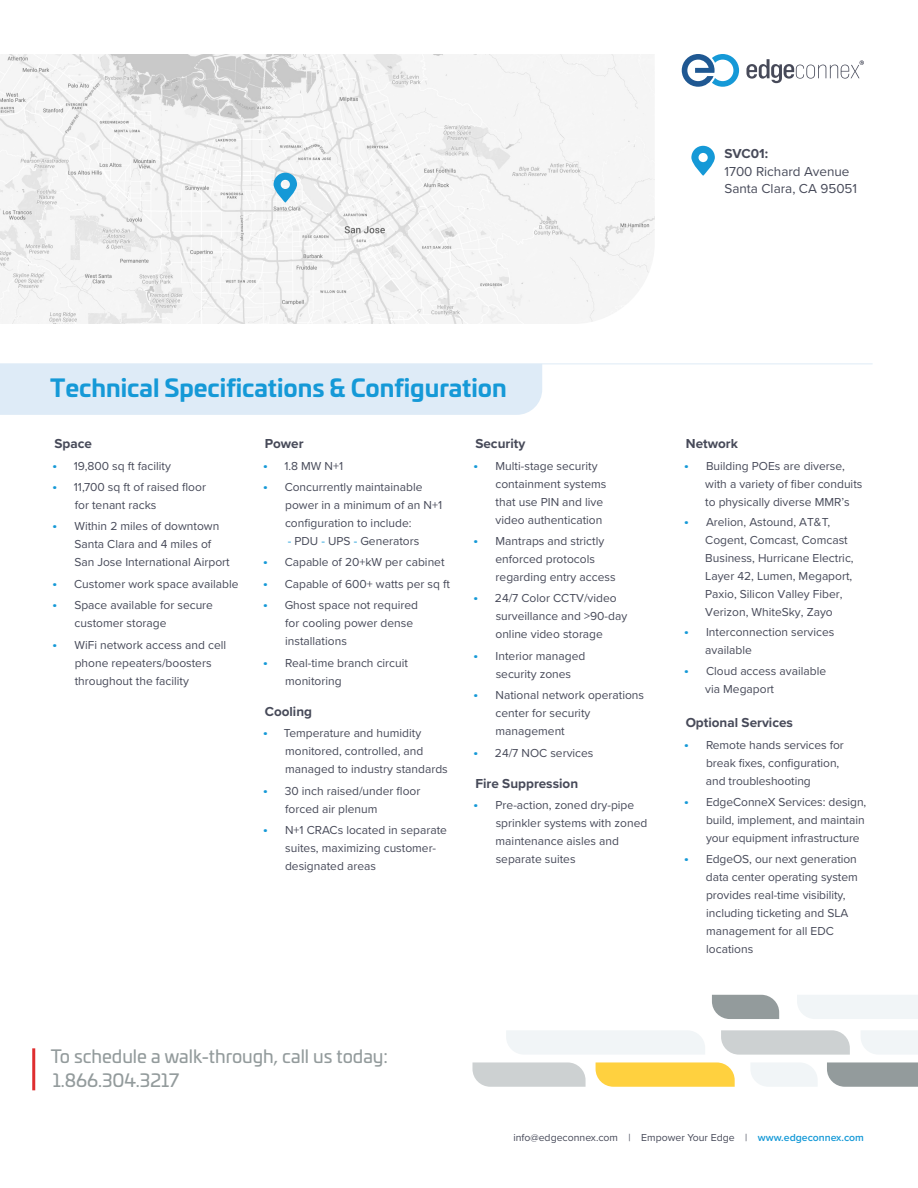
<style>
.page{position:relative;width:918px;height:1188px;background:#fff}
.page>*{position:absolute;margin:0;border:0;box-sizing:border-box;transform-origin:0 0}
.Section_Header_w__Ba{font:700 24px "Univia Pro";color:#1599d7}
.Callout{font:18px/24px "Univia Pro";color:#939b9c}
.Paragraph_Header{font:700 13.5px "Proxima Nova";color:#474a59}
.Body_Copy{font:13.5px/18px "Proxima Nova";color:#474a59}
.t1{font:12px/18px "Proxima Nova";color:#474a59}
.t2{font:10.5px "Proxima Nova";color:#474a59}
.s1{font-weight:700}
.s2{font-family:"Univia Pro";color:#1599d7}
.s3{color:#1599d7}
.s4{font-weight:600;color:#1599d7}
</style>
<div class="page">
<svg style="left:827px;top:1062px;width:91px;height:25px;background:#99a0a1"></svg>
<svg style="left:751px;top:1063px;width:66px;height:24px"></svg>
<svg style="left:721px;top:1030px;width:129px;height:25px;background:#d0d4d5"></svg>
<svg style="left:861px;top:1031px;width:57px;height:23px"></svg>
<div style="left:797px;top:995px;width:121px;height:24px;background:#f1f5f7"></div>
<svg style="left:712px;top:995px;width:67px;height:24px;background:#9ba2a3"></svg>
<svg style="left:473px;top:1062px;width:113px;height:25px;background:#d0d4d5"></svg>
<svg style="left:596px;top:1062px;width:139px;height:25px;background:#ffd44c"></svg>
<div style="left:506px;top:1031px;width:199px;height:23px;background:#f1f5f7"></div>
<div style="left:0;top:365px;width:542px;height:50px;background:#deebf7"></div>
<hr style="left:0;top:364px;width:873px;height:1px;background:#deebf7">
<hr style="left:32px;top:1048px;width:3px;height:42px;background:#df2e2f">
<svg style="left:691px;top:146px;width:24px;height:30px"></svg>
<svg style="left:682px;top:54px;width:57px;height:33px"></svg>
<svg style="left:746px;top:59px;width:118px;height:24px"></svg>
<img style="left:0;top:54px;width:655px;height:270px">
<svg style="left:274px;top:173px;width:23px;height:30px"></svg>
<p class="Body_Copy" style="left:724px;top:143px;width:127px"><span class="s1">SVC01:<br></span>1700 Richard Avenue</p>
<p class="Body_Copy" style="left:724px;top:179px;width:134px">Santa Clara, CA 95051</p>
<p class="Section_Header_w__Ba" style="left:50px;top:368px;width:458px">Technical Specifications &amp; Configuration</p>
<p class="Paragraph_Header" style="left:54px;top:434px;width:39px">Space</p>
<p class="t1" style="left:52px;top:456px;width:121px"><span class="s2">•</span> 19,800 sq ft facility</p>
<p class="t1" style="left:75px;top:478px;width:133px;text-indent:-23px"><span class="s2">•</span> 11,700 sq ft of raised floor for tenant racks</p>
<p class="t1" style="left:74px;top:517px;width:157px;text-indent:-23px"><span class="s2">•</span> Within 2 miles of downtown<br>Santa Clara and 4 miles of<br>San Jose International Airport</p>
<p class="t1" style="left:52px;top:574px;width:188px"><span class="s2">•</span> Customer work space available</p>
<p class="t1" style="left:75px;top:596px;width:140px;text-indent:-23px"><span class="s2">•</span> Space available for secure customer storage</p>
<p class="t1" style="left:75px;top:635px;width:153px;text-indent:-23px"><span class="s2">•</span> WiFi network access and cell phone repeaters/boosters throughout the facility</p>
<p class="Paragraph_Header" style="left:475px;top:434px;width:51px">Security</p>
<p class="t1" style="left:496px;top:456px;width:112px;text-indent:-23px"><span class="s2">•</span> Multi-stage security containment systems that use PIN and live video authentication</p>
<p class="t1" style="left:496px;top:532px;width:122px;text-indent:-23px"><span class="s2">•</span> Mantraps and strictly enforced protocols regarding entry access</p>
<p class="t1" style="left:496px;top:589px;width:133px;text-indent:-23px"><span class="s2">•</span> 24/7 Color CCTV/video surveillance and &gt;90-day online video storage</p>
<p class="t1" style="left:496px;top:646px;width:91px;text-indent:-23px"><span class="s2">•</span> Interior managed security zones</p>
<p class="t1" style="left:496px;top:686px;width:150px;text-indent:-23px"><span class="s2">•</span> National network operations center for security management</p>
<p class="t1" style="left:473px;top:743px;width:123px"><span class="s2">•</span> 24/7 NOC services</p>
<p class="Paragraph_Header" style="left:475px;top:774px;width:104px">Fire Suppression</p>
<p class="t1" style="left:496px;top:796px;width:153px;text-indent:-23px"><span class="s2">•</span> Pre-action, zoned dry-pipe sprinkler systems with zoned maintenance aisles and separate suites</p>
<p class="Paragraph_Header" style="left:265px;top:434px;width:40px">Power</p>
<p class="t1" style="left:262px;top:456px;width:83px"><span class="s2">•</span> 1.8 MW N+1</p>
<p class="t1" style="left:285px;top:478px;width:159px;text-indent:-23px"><span class="s2">•</span> Concurrently maintainable power in a minimum of an N+1 configuration to include:</p>
<p class="t1" style="left:288px;top:532px;width:133px"><span class="s3">-</span> PDU <span class="s3">-</span> UPS <span class="s3">-</span> Generators</p>
<p class="t1" style="left:262px;top:553px;width:184px"><span class="s2">•</span> Capable of 20+kW per cabinet</p>
<p class="t1" style="left:262px;top:574px;width:189px"><span class="s2">•</span> Capable of 600+ watts per sq ft</p>
<p class="t1" style="left:285px;top:596px;width:134px;text-indent:-23px"><span class="s2">•</span> Ghost space not required for cooling power dense installations</p>
<p class="t1" style="left:285px;top:653px;width:124px;text-indent:-23px"><span class="s2">•</span> Real-time branch circuit monitoring</p>
<p class="Paragraph_Header" style="left:265px;top:702px;width:49px">Cooling</p>
<p class="t1" style="left:285px;top:724px;width:164px;text-indent:-23px"><span class="s2">•</span> Temperature and humidity monitored, controlled, and managed to industry standards</p>
<p class="t1" style="left:285px;top:781px;width:137px;text-indent:-23px"><span class="s2">•</span> 30 inch raised/under floor forced air plenum</p>
<p class="t1" style="left:285px;top:821px;width:164px;text-indent:-23px"><span class="s2">•</span> N+1 CRACs located in separate suites, maximizing customer&shy;designated areas</p>
<p class="Callout" style="left:51px;top:1043px;width:339px">To schedule a walk-through, call us today:<br>1.866.304.3217</p>
<p class="Paragraph_Header" style="left:686px;top:434px;width:54px">Network</p>
<p class="t1" style="left:705px;top:456px;width:159px;text-indent:-22px"><span class="s2">•</span> Building POEs are diverse, with a variety of fiber conduits to physically diverse MMR’s</p>
<p class="t1" style="left:705px;top:512px;width:150px;text-indent:-22px"><span class="s2">•</span> Arelion, Astound, AT&amp;T,<br>Cogent, Comcast, Comcast<br>Business, Hurricane Electric,<br>Layer 42, Lumen, Megaport,<br>Paxio, Silicon Valley Fiber,<br>Verizon, WhiteSky, Zayo</p>
<p class="t1" style="left:705px;top:622px;width:131px;text-indent:-22px"><span class="s2">•</span> Interconnection services available</p>
<p class="t1" style="left:705px;top:662px;width:122px;text-indent:-22px"><span class="s2">•</span> Cloud access available via Megaport</p>
<p class="Paragraph_Header" style="left:686px;top:713px;width:109px">Optional Services</p>
<p class="t1" style="left:706px;top:735px;width:139px;text-indent:-23px"><span class="s2">•</span> Remote hands services for break fixes, configuration, and troubleshooting</p>
<p class="t1" style="left:706px;top:793px;width:162px;text-indent:-23px"><span class="s2">•</span> EdgeConneX Services: design, build, implement, and maintain your equipment infrastructure</p>
<p class="t1" style="left:706px;top:850px;width:153px;text-indent:-23px"><span class="s2">•</span> EdgeOS, our next generation data center operating system provides real-time visibility, including ticketing and SLA management for all EDC locations</p>
<p class="t2" style="left:513px;top:1130px;width:352px">info@edgeconnex.com | Empower Your Edge | <span class="s4">www.edgeconnex.com</span></p>
</div>
